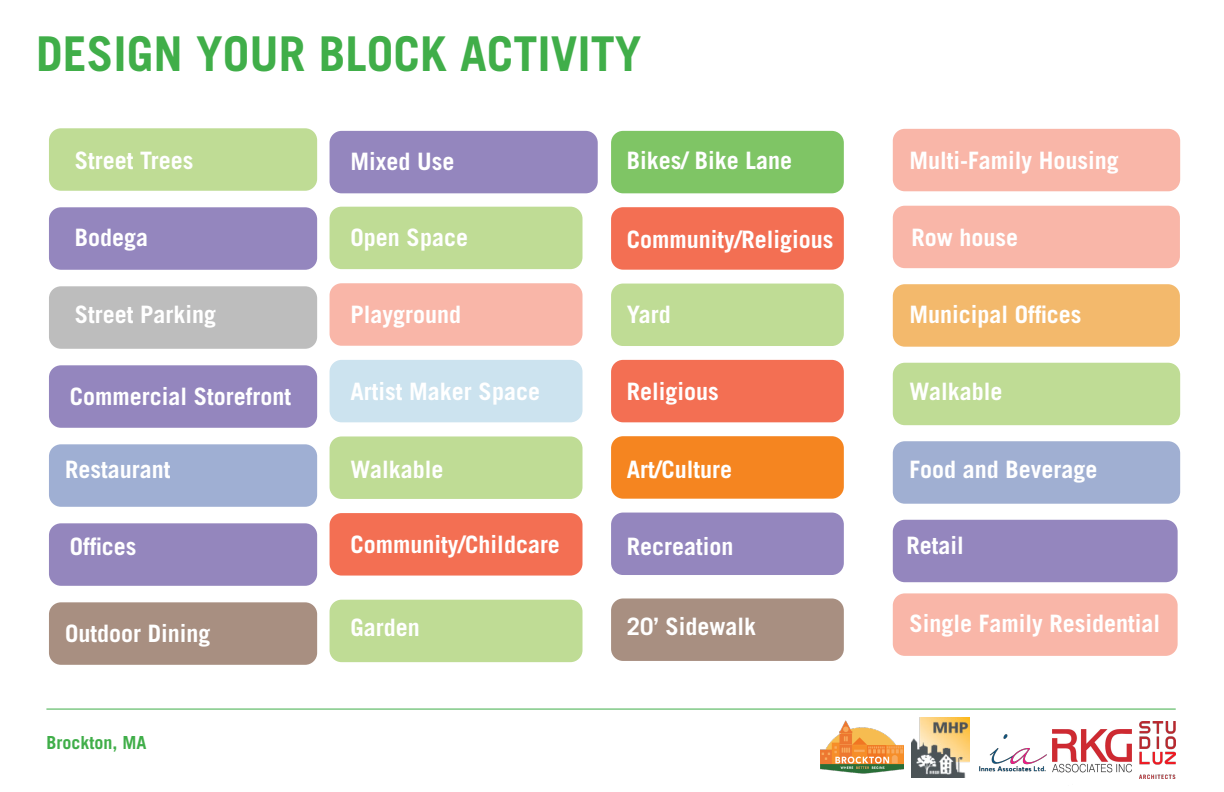
<style>
.page{position:relative;width:1224px;height:792px;background:#fff}
.page>*{position:absolute;margin:0;border:0;box-sizing:border-box;transform-origin:0 0}
.t1{font:700 48px "Trade Gothic LT Std";color:#40ae49}
.t2{font:700 24px "Trade Gothic LT Std";color:#fff}
.t3{font:700 18px "Trade Gothic LT Std";color:#40ae49}
</style>
<div class="page">
<div style="left:49px;top:128px;width:268px;height:63px;background:#bfdc95;border-radius:12px"></div>
<div style="left:49px;top:207px;width:268px;height:63px;background:#9486be;border-radius:12px"></div>
<div style="left:49px;top:286px;width:268px;height:63px;background:#bdbdbd;border-radius:12px"></div>
<div style="left:49px;top:365px;width:268px;height:63px;background:#9486be;border-radius:12px"></div>
<div style="left:49px;top:444px;width:268px;height:63px;background:#9fafd3;border-radius:12px"></div>
<div style="left:49px;top:523px;width:268px;height:63px;background:#9486bd;border-radius:12px"></div>
<div style="left:49px;top:602px;width:268px;height:63px;background:#a88f81;border-radius:12px"></div>
<div style="left:330px;top:600px;width:253px;height:62px;background:#bfdc95;border-radius:12px"></div>
<div style="left:330px;top:513px;width:253px;height:63px;background:#f36f53;border-radius:12px"></div>
<div style="left:330px;top:436px;width:253px;height:63px;background:#bfdc95;border-radius:12px"></div>
<div style="left:330px;top:360px;width:253px;height:62px;background:#cce3ef;border-radius:12px"></div>
<div style="left:330px;top:283px;width:253px;height:63px;background:#f9b6a8;border-radius:12px"></div>
<div style="left:330px;top:207px;width:253px;height:62px;background:#bfdc95;border-radius:12px"></div>
<div style="left:611px;top:131px;width:233px;height:62px;background:#7fc565;border-radius:12px"></div>
<div style="left:611px;top:207px;width:233px;height:63px;background:#f36f53;border-radius:12px"></div>
<div style="left:611px;top:284px;width:233px;height:62px;background:#bfdc95;border-radius:12px"></div>
<div style="left:611px;top:360px;width:233px;height:62px;background:#f36f53;border-radius:12px"></div>
<div style="left:611px;top:436px;width:233px;height:63px;background:#f58520;border-radius:12px"></div>
<div style="left:611px;top:513px;width:233px;height:62px;background:#9486be;border-radius:12px"></div>
<div style="left:611px;top:598px;width:233px;height:63px;background:#a88f81;border-radius:12px"></div>
<div style="left:893px;top:593px;width:285px;height:63px;background:#f9b6a8;border-radius:12px"></div>
<div style="left:893px;top:520px;width:285px;height:62px;background:#9486be;border-radius:12px"></div>
<div style="left:893px;top:441px;width:287px;height:63px;background:#a0afd2;border-radius:12px"></div>
<div style="left:893px;top:363px;width:287px;height:62px;background:#bfdc95;border-radius:12px"></div>
<div style="left:893px;top:284px;width:287px;height:63px;background:#f3b96c;border-radius:12px"></div>
<div style="left:893px;top:206px;width:287px;height:62px;background:#f9b6a8;border-radius:12px"></div>
<div style="left:893px;top:129px;width:287px;height:62px;background:#f9b6a8;border-radius:12px"></div>
<img style="left:821px;top:720px;width:82px;height:54px">
<hr style="left:46px;top:709px;width:1130px;height:1px;background:#40ae49">
<img style="left:1139px;top:722px;width:37px;height:57px">
<img style="left:1052px;top:730px;width:79px;height:43px">
<img style="left:979px;top:734px;width:68px;height:38px">
<img style="left:911px;top:718px;width:58px;height:60px">
<div style="left:330px;top:131px;width:268px;height:62px;background:#9486be;border-radius:12px"></div>
<p class="t1" style="left:36px;top:25px;width:607px">DESIGN YOUR BLOCK ACTIVITY</p>
<p class="t2" style="left:75px;top:146px;width:120px">Street Trees</p>
<p class="t2" style="left:350px;top:147px;width:105px">Mixed Use</p>
<p class="t2" style="left:627px;top:146px;width:167px">Bikes/ Bike Lane</p>
<p class="t2" style="left:909px;top:146px;width:211px">Multi-Family Housing</p>
<p class="t2" style="left:75px;top:223px;width:75px">Bodega</p>
<p class="t2" style="left:351px;top:223px;width:119px">Open Space</p>
<p class="t2" style="left:627px;top:224px;width:208px">Community/Religious</p>
<p class="t2" style="left:911px;top:223px;width:108px">Row house</p>
<p class="t2" style="left:75px;top:299px;width:143px">Street Parking</p>
<p class="t2" style="left:351px;top:300px;width:112px">Playground</p>
<p class="t2" style="left:627px;top:300px;width:46px">Yard</p>
<p class="t2" style="left:909px;top:300px;width:174px">Municipal Offices</p>
<p class="t2" style="left:70px;top:382px;width:223px">Commercial Storefront</p>
<p class="t2" style="left:65px;top:455px;width:107px">Restaurant</p>
<p class="t2" style="left:351px;top:377px;width:191px">Artist Maker Space</p>
<p class="t2" style="left:909px;top:377px;width:94px">Walkable</p>
<p class="t2" style="left:627px;top:377px;width:94px">Religious</p>
<p class="t2" style="left:351px;top:454px;width:94px">Walkable</p>
<p class="t2" style="left:627px;top:454px;width:107px">Art/Culture</p>
<p class="t2" style="left:909px;top:455px;width:189px">Food and Beverage</p>
<p class="t2" style="left:351px;top:530px;width:211px">Community/Childcare</p>
<p class="t2" style="left:70px;top:532px;width:68px">Offices</p>
<p class="t2" style="left:627px;top:531px;width:108px">Recreation</p>
<p class="t2" style="left:907px;top:530px;width:59px">Retail</p>
<p class="t2" style="left:65px;top:618px;width:147px">Outdoor Dining</p>
<p class="t2" style="left:351px;top:613px;width:71px">Garden</p>
<p class="t2" style="left:627px;top:612px;width:131px">20’ Sidewalk</p>
<p class="t2" style="left:909px;top:609px;width:252px">Single Family Residential</p>
<p class="t3" style="left:46px;top:731px;width:102px">Brockton, MA</p>
</div>
